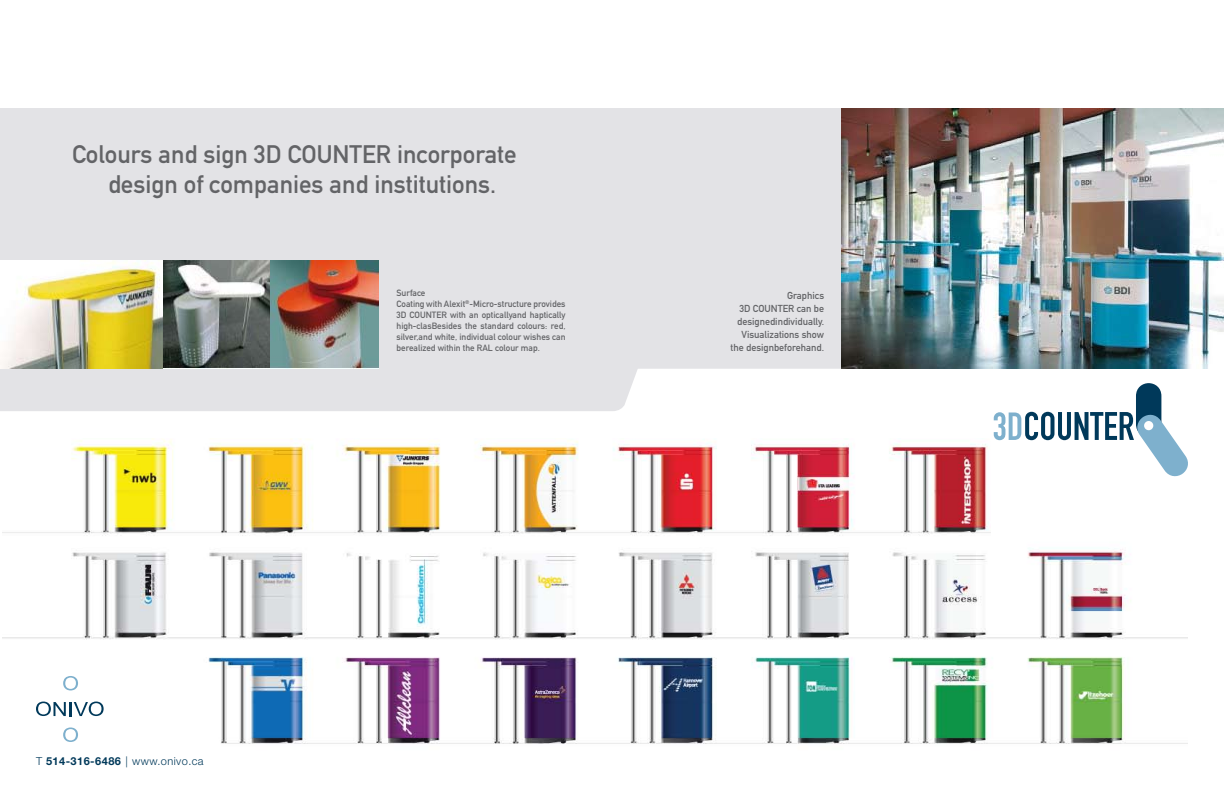
<style>
.page{position:relative;width:1224px;height:792px;background:#fff}
.page>*{position:absolute;margin:0;border:0;box-sizing:border-box;transform-origin:0 0}
.t1{font:25px/30px "DIN Mittelschrift Alternate";color:#636467}
.t2{font:300 11px "Helvetica Neue";letter-spacing:.04em;color:#00395a}
.t3{font:10px/13px "DIN Mittelschrift Alternate";color:#636467;text-align:right}
.t4{font:9px/11px "DIN Mittelschrift Alternate";color:#636467}
.s1{font-weight:700}
</style>
<div class="page">
<svg style="left:0;top:108px;width:1162px;height:303px;background:#e5e5e8"></svg>
<div style="left:1136px;top:383px;width:25px;height:54px;background:#00395a;border-radius:13px"></div>
<svg style="left:994px;top:412px;width:179px;height:26px"></svg>
<img style="left:841px;top:108px;width:383px;height:261px">
<img style="left:0;top:261px;width:163px;height:108px">
<img style="left:163px;top:261px;width:107px;height:108px">
<img style="left:270px;top:261px;width:109px;height:108px">
<img style="left:2px;top:438px;width:1186px;height:306px">
<h1 class="t1" style="left:108px;top:139px;width:410px;text-indent:-36px">Colours and sign 3D COUNTER incorporate design of companies and institutions.</h1>
<p class="t2" style="left:36px;top:754px;width:169px">T <span class="s1">514-316-6486</span> | www.onivo.ca</p>
<p class="t4" style="left:396px;top:287px;width:171px">Surface<br>Coating with Alexit<sup>®</sup>-Micro-structure provides 3D COUNTER with an opticallyand haptically high-clasBesides the standard colours: red, silver,and white, individual colour wishes can berealized within the RAL colour map.</p>
<p class="t3" style="left:731px;top:289px;width:95px">Graphics<br>3D COUNTER can be designedindividually.<br>Visualizations show the designbeforehand.</p>
</div>
